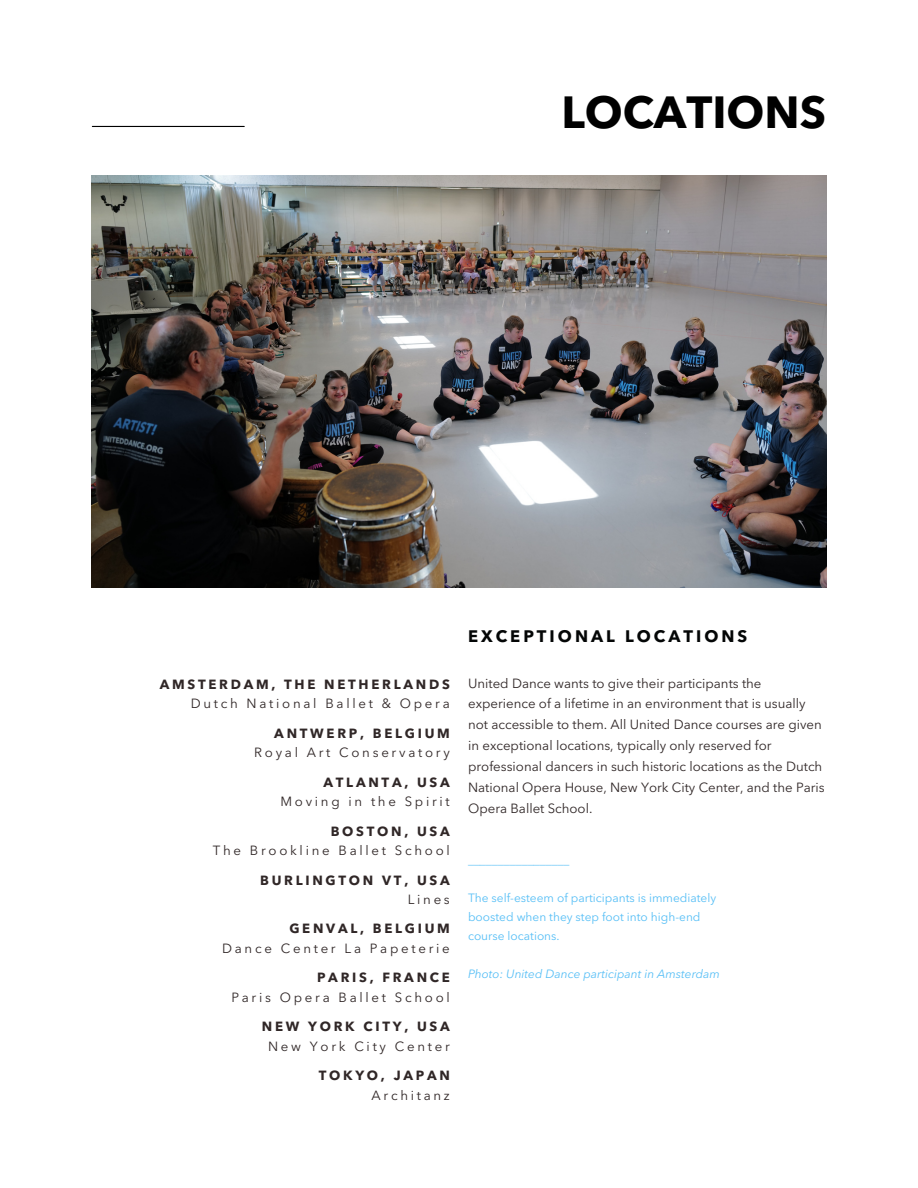
<style>
.page{position:relative;width:918px;height:1188px;background:#fff}
.page>*{position:absolute;margin:0;border:0;box-sizing:border-box;transform-origin:0 0}
.t1{font:700 44.55px "Avenir Next LT Pro";color:#000}
.t2{font:700 16.5px "Avenir Next LT Pro";letter-spacing:.18em;color:#040606}
.t3{font:13.2px/20.9px "Avenir Next LT Pro";color:#302727}
.t4{font:13.2px "Avenir Next LT Pro";letter-spacing:.205em;color:#302727}
.t5{font:700 13.2px "Avenir Next LT Pro";letter-spacing:.205em;color:#302727}
.t6{font:12px/18.9px "Avenir Next LT Pro";color:#57bff6}
.t7{font:italic 12px "Avenir Next LT Pro";color:#57bff6}
</style>
<div class="page">
<img style="left:92px;top:176px;width:734px;height:411px">
<hr style="left:92px;top:126px;width:152px;height:1px;background:#000">
<p class="t1" style="left:561px;top:94px;width:266px">LOCATIONS</p>
<p class="t5" style="left:160px;top:679px;width:292px">AMSTERDAM, THE NETHERLANDS</p>
<p class="t4" style="left:191px;top:698px;width:261px">Dutch National Ballet &amp; Opera</p>
<p class="t5" style="left:274px;top:728px;width:177px">ANTWERP, BELGIUM</p>
<p class="t4" style="left:254px;top:747px;width:197px">Royal Art Conservatory</p>
<p class="t5" style="left:324px;top:777px;width:128px">ATLANTA, USA</p>
<p class="t4" style="left:280px;top:796px;width:171px">Moving in the Spirit</p>
<p class="t5" style="left:331px;top:826px;width:121px">BOSTON, USA</p>
<p class="t4" style="left:213px;top:845px;width:239px">The Brookline Ballet School</p>
<p class="t5" style="left:260px;top:875px;width:191px">BURLINGTON VT, USA</p>
<p class="t3" style="left:408px;top:890px;width:44px">Lines</p>
<p class="t5" style="left:289px;top:923px;width:162px">GENVAL, BELGIUM</p>
<p class="t4" style="left:222px;top:943px;width:229px">Dance Center La Papeterie</p>
<p class="t5" style="left:317px;top:972px;width:134px">PARIS, FRANCE</p>
<p class="t4" style="left:231px;top:992px;width:220px">Paris Opera Ballet School</p>
<p class="t5" style="left:262px;top:1021px;width:189px">NEW YORK CITY, USA</p>
<p class="t4" style="left:268px;top:1041px;width:183px">New York City Center</p>
<p class="t5" style="left:319px;top:1070px;width:133px">TOKYO, JAPAN</p>
<p class="t4" style="left:372px;top:1090px;width:80px">Architanz</p>
<p class="t2" style="left:468px;top:630px;width:281px">EXCEPTIONAL LOCATIONS</p>
<p class="t3" style="left:468px;top:674px;width:358px">United Dance wants to give their participants the experience of a lifetime in an environment that is usually not accessible to them. All United Dance courses are given in exceptional locations, typically only reserved for professional dancers in such historic locations as the Dutch National Opera House, New York City Center, and the Paris Opera Ballet School.</p>
<p class="t6" style="left:468px;top:852px;width:103px">_________________</p>
<p class="t6" style="left:468px;top:890px;width:250px">The self-esteem of participants is immediately boosted when they step foot into high-end course locations.</p>
<p class="t7" style="left:468px;top:969px;width:253px">Photo: United Dance participant in Amsterdam</p>
</div>
